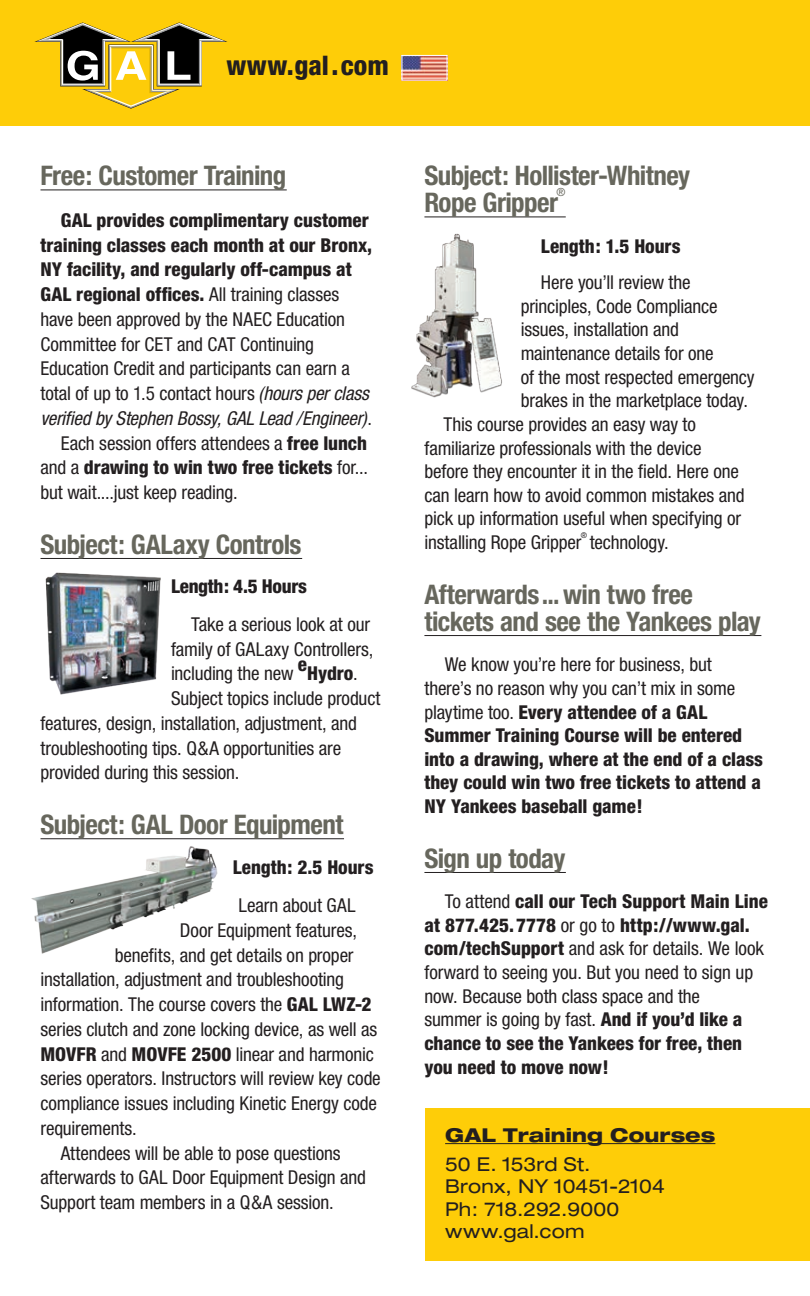
<style>
.page{position:relative;width:810px;height:1296px;background:#fff}
.page>*{position:absolute;margin:0;border:0;box-sizing:border-box;transform-origin:0 0}
.t1{font:700 condensed 27px/27px "Helvetica Neue";letter-spacing:-.02em;color:#67675d}
.t2{font:800 condensed 27px "Helvetica Neue";letter-spacing:.005em;color:#231f20}
.t3{font:condensed 19.12px/24.8px "Helvetica Neue";letter-spacing:-.01em;color:#231f20}
.t4{font:800 condensed 19.12px/23.6px "Helvetica Neue";color:#231f20}
.t5{font:expanded 19.12px/22.5px "Helvetica Neue";letter-spacing:.005em;color:#231f20}
.t6{font:italic condensed 19.12px "Helvetica Neue";letter-spacing:-.01em;color:#231f20}
.t7{font:800 expanded 19.12px "Helvetica Neue";letter-spacing:.005em;color:#231f20}
.t8{font:condensed 11.25px "Helvetica Neue";color:#67675d}
.t9{font:condensed 7.88px "Helvetica Neue";color:#231f20}
.s1{font-weight:400}
.s2{font-style:italic}
.s3{font-style:normal}
.s4{font-weight:800}
</style>
<div class="page">
<hr style="left:40px;top:190px;width:247px;height:1px;background:#231f20">
<hr style="left:40px;top:558px;width:262px;height:1px;background:#231f20">
<hr style="left:40px;top:838px;width:304px;height:1px;background:#231f20">
<hr style="left:424px;top:217px;width:142px;height:1px;background:#231f20">
<hr style="left:424px;top:635px;width:337px;height:1px;background:#231f20">
<hr style="left:424px;top:872px;width:142px;height:1px;background:#231f20">
<div style="left:425px;top:1108px;width:385px;height:152px;background:#fecd08"></div>
<div style="left:0;top:0;width:810px;height:126px;background:#fecd08"></div>
<img style="left:404px;top:57px;width:41px;height:22px">
<div style="left:402px;top:55px;width:45px;height:26px;border:1px solid #fff"></div>
<img style="left:45px;top:572px;width:116px;height:123px">
<img style="left:411px;top:233px;width:91px;height:165px">
<img style="left:31px;top:846px;width:187px;height:108px">
<hr style="left:445px;top:1143px;width:270px;height:1px;background:#231f20">
<svg style="left:34px;top:22px;width:194px;height:87px"></svg>
<h1 class="t2" style="left:226px;top:48px;width:164px">www.gal.com</h1>
<h1 class="t1" style="left:40px;top:162px;width:247px">Free: Customer Training</h1>
<p class="t4" style="left:61px;top:208px;width:310px">GAL provides complimentary customer</p>
<p class="t4" style="left:40px;top:233px;width:333px">training classes each month at our Bronx,</p>
<p class="t4" style="left:40px;top:257px;width:313px">NY facility, and regularly off-campus at</p>
<p class="t4" style="left:40px;top:282px;width:300px">GAL regional offices. <span class="s1">All training classes</span></p>
<p class="t3" style="left:40px;top:307px;width:306px">have been approved by the NAEC Education</p>
<p class="t3" style="left:40px;top:331px;width:275px">Committee for CET and CAT Continuing</p>
<p class="t3" style="left:40px;top:356px;width:311px">Education Credit and participants can earn a</p>
<p class="t3" style="left:40px;top:381px;width:330px">total of up to 1.5 contact hours <span class="s2">(hours per class</span></p>
<p class="t6" style="left:40px;top:407px;width:333px">verified by Stephen Bossy, GAL Lead /Engineer)<span class="s3">.</span></p>
<p class="t3" style="left:61px;top:430px;width:308px">Each session offers attendees a <span class="s4">free lunch</span></p>
<p class="t4" style="left:40px;top:455px;width:329px"><span class="s1">and a</span> drawing to win two free tickets <span class="s1">for...</span></p>
<p class="t3" style="left:40px;top:480px;width:199px">but wait....just keep reading.</p>
<h1 class="t1" style="left:40px;top:530px;width:263px">Subject: GALaxy Controls</h1>
<p class="t4" style="left:171px;top:574px;width:138px">Length: 4.5 Hours</p>
<p class="t3" style="left:171px;top:612px;width:204px;text-indent:20px">Take a serious look at our family of GALaxy Controllers, including the new</p>
<p class="t4" style="left:298px;top:652px;width:11px">e</p>
<p class="t4" style="left:307px;top:661px;width:52px">Hydro<span class="s1">.</span></p>
<p class="t3" style="left:171px;top:686px;width:211px">Subject topics include product</p>
<p class="t3" style="left:40px;top:711px;width:318px">features, design, installation, adjustment, and</p>
<p class="t3" style="left:40px;top:735px;width:302px">troubleshooting tips. Q&amp;A opportunities are</p>
<p class="t3" style="left:40px;top:760px;width:200px">provided during this session.</p>
<h1 class="t1" style="left:40px;top:810px;width:304px">Subject: GAL Door Equipment</h1>
<p class="t4" style="left:233px;top:856px;width:142px">Length: 2.5 Hours</p>
<p class="t3" style="left:238px;top:893px;width:119px">Learn about GAL</p>
<p class="t3" style="left:180px;top:918px;width:179px">Door Equipment features,</p>
<p class="t3" style="left:115px;top:942px;width:240px">benefits, and get details on proper</p>
<p class="t3" style="left:40px;top:967px;width:305px">installation, adjustment and troubleshooting</p>
<p class="t3" style="left:40px;top:992px;width:333px">information. The course covers the <span class="s4">GAL LWZ-2</span></p>
<p class="t3" style="left:40px;top:1017px;width:338px">series clutch and zone locking device, as well as</p>
<p class="t3" style="left:40px;top:1041px;width:335px"><span class="s4">MOVFR</span> and <span class="s4">MOVFE 2500</span> linear and harmonic</p>
<p class="t3" style="left:40px;top:1066px;width:342px">series operators. Instructors will review key code</p>
<p class="t3" style="left:40px;top:1091px;width:338px">compliance issues including Kinetic Energy code</p>
<p class="t3" style="left:40px;top:1116px;width:98px">requirements.</p>
<p class="t3" style="left:61px;top:1140px;width:282px">Attendees will be able to pose questions</p>
<p class="t3" style="left:40px;top:1165px;width:327px">afterwards to GAL Door Equipment Design and</p>
<p class="t3" style="left:40px;top:1190px;width:295px">Support team members in a Q&amp;A session.</p>
<h1 class="t1" style="left:424px;top:162px;width:267px">Subject: Hollister-Whitney<br>Rope Gripper</h1>
<p class="t8" style="left:556px;top:186px;width:10px">®</p>
<p class="t4" style="left:541px;top:234px;width:141px">Length: 1.5 Hours</p>
<p class="t3" style="left:541px;top:270px;width:151px">Here you’ll review the</p>
<p class="t3" style="left:521px;top:294px;width:199px">principles, Code Compliance</p>
<p class="t3" style="left:521px;top:317px;width:160px">issues, installation and</p>
<p class="t3" style="left:521px;top:341px;width:194px">maintenance details for one</p>
<p class="t3" style="left:521px;top:364px;width:235px">of the most respected emergency</p>
<p class="t3" style="left:521px;top:388px;width:229px">brakes in the marketplace today.</p>
<p class="t3" style="left:443px;top:412px;width:254px">This course provides an easy way to</p>
<p class="t3" style="left:424px;top:435px;width:279px">familiarize professionals with the device</p>
<p class="t3" style="left:424px;top:459px;width:316px">before they encounter it in the field. Here one</p>
<p class="t3" style="left:424px;top:483px;width:322px">can learn how to avoid common mistakes and</p>
<p class="t3" style="left:424px;top:506px;width:318px">pick up information useful when specifying or</p>
<p class="t3" style="left:424px;top:530px;width:246px">installing Rope Gripper technology.</p>
<p class="t9" style="left:581px;top:531px;width:8px">®</p>
<h1 class="t1" style="left:424px;top:580px;width:338px">Afterwards... win two free tickets and see the Yankees play</h1>
<p class="t4" style="left:424px;top:652px;width:340px;text-indent:20px"><span class="s1">We know you’re here for business, but there’s no reason why you can’t mix in some playtime too.</span> Every attendee of a GAL Summer Training Course will be entered into a drawing, where at the end of a class they could win two free tickets to attend a NY Yankees baseball game!</p>
<h1 class="t1" style="left:424px;top:844px;width:142px">Sign up today</h1>
<p class="t4" style="left:424px;top:889px;width:345px;text-indent:20px"><span class="s1">To attend</span> call our Tech Support Main Line at 877. 425. 7778 <span class="s1">or go to</span> http://www.gal. com/techSupport <span class="s1">and ask for details. We look forward to seeing you. But you need to sign up now. Because both class space and the<br>summer is going by fast.</span> And if you’d like a chance to see the Yankees for free, then you need to move now!</p>
<p class="t7" style="left:445px;top:1123px;width:272px">GAL Training Courses</p>
<p class="t5" style="left:445px;top:1153px;width:221px">50 E. 153rd St.<br>Bronx, NY 10451-2104<br>Ph: 718.292.9000 www.gal.com</p>
</div>
